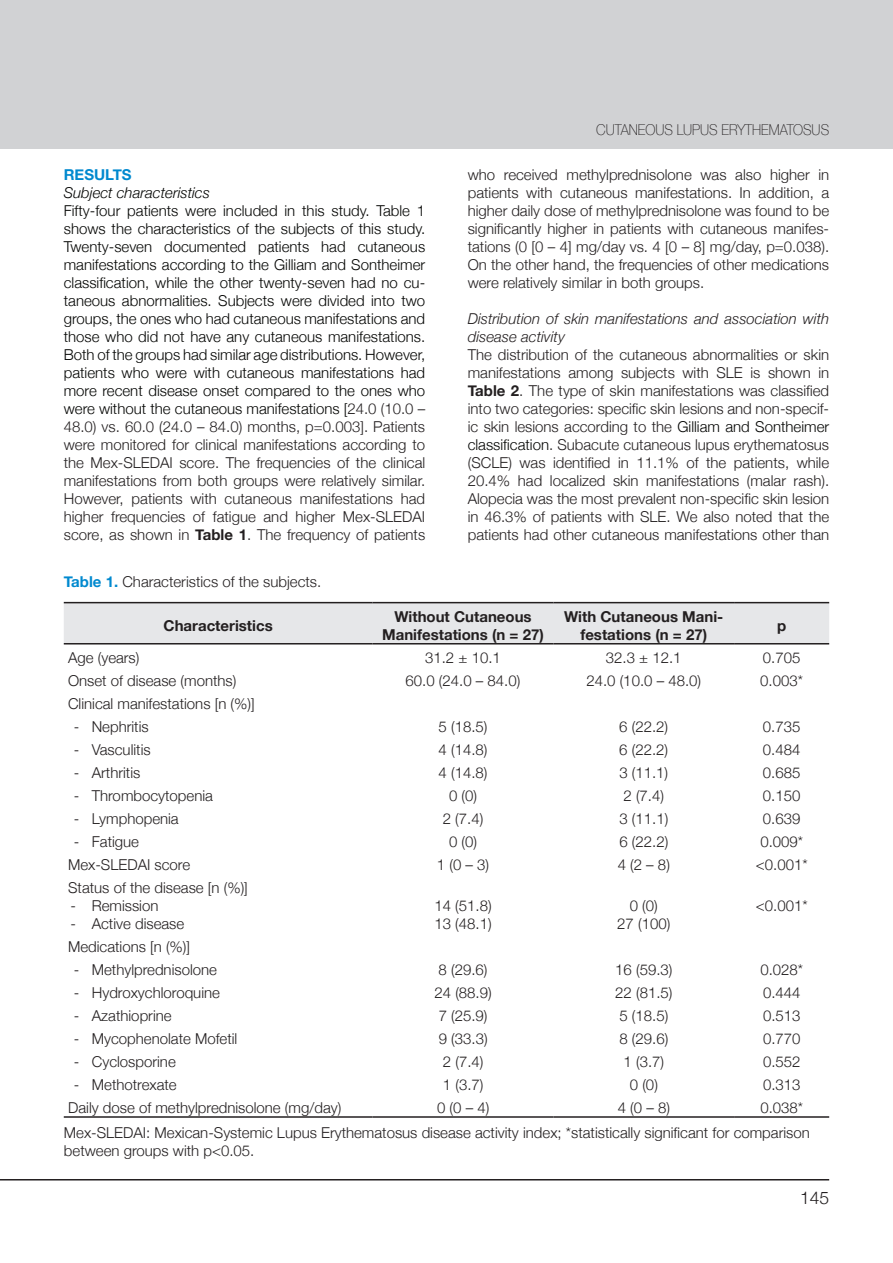
<style>
.page{position:relative;width:893px;height:1263px;background:#fff}
.page>*{position:absolute;margin:0;border:0;box-sizing:border-box;transform-origin:0 0}
.t1{font:300 17.4px "Helvetica Neue";color:#231f20}
.t2{font:300 15px/18px "Helvetica Neue";color:#231f20;text-align:justify}
.t3{font:300 15px/18px "Helvetica Neue";color:#040503;text-align:justify}
.t4{font:700 15px/18px "Helvetica Neue";color:#231f20;text-align:center}
.t5{font:italic 300 15px/18px "Helvetica Neue";color:#231f20}
.t6{font:100 15px "Helvetica Neue";color:#231f20;scale:.9 1}
.t7{font:italic 300 15px "Helvetica Neue";color:#040503}
.t8{font:700 15px "Helvetica Neue";color:#0089cf}
.s1{color:#231f20}
.s2{font-weight:700;color:#231f20}
.s3{font-weight:700}
.s4{color:#040503}
.s5{font-weight:700;color:#0089cf}
</style>
<div class="page">
<hr style="left:0;top:1179px;width:829px;height:1px;background:#231f20">
<div style="left:0;top:0;width:893px;height:149px;background:#d1d2d4"></div>
<div style="left:64px;top:603px;width:765px;height:40px;background:#e6e7e9"></div>
<hr style="left:64px;top:602px;width:309px;height:1px;background:#231f20">
<hr style="left:373px;top:602px;width:180px;height:1px;background:#231f20">
<hr style="left:553px;top:602px;width:181px;height:1px;background:#231f20">
<hr style="left:734px;top:602px;width:95px;height:1px;background:#231f20">
<hr style="left:64px;top:643px;width:309px;height:1px;background:#231f20">
<hr style="left:373px;top:643px;width:180px;height:1px;background:#231f20">
<hr style="left:553px;top:643px;width:181px;height:1px;background:#231f20">
<hr style="left:734px;top:643px;width:95px;height:1px;background:#231f20">
<hr style="left:64px;top:1116px;width:309px;height:2px;background:#231f20">
<hr style="left:373px;top:1116px;width:180px;height:2px;background:#231f20">
<hr style="left:553px;top:1116px;width:181px;height:2px;background:#231f20">
<hr style="left:734px;top:1116px;width:95px;height:2px;background:#231f20">
<p class="t8" style="left:64px;top:163px;width:69px">RESULTS</p>
<p class="t7" style="left:64px;top:181px;width:148px">Subject characteristics</p>
<p class="t3" style="left:64px;top:201px;width:363px">Fifty-four patients were included in this study. Table 1 shows the characteristics of the subjects of this study.<br>Twenty-seven documented patients had cutaneous manifestations according to the Gilliam and Sontheimer classification, while the other twenty-seven had no cu&shy;taneous abnormalities. Subjects were divided into two groups, the ones who had cutaneous manifestations and those who did not have any cutaneous manifestations.<br>Both of the groups had similar age distributions. However, patients who were with cutaneous manifestations had more recent disease onset compared to the ones who were without the cutaneous manifestations [<span class="s1">24.0 (10.0 – 48.0) vs. 60.0 (24.0 – 84.0) months, p=0.003]. Patients were monitored for clinical manifestations according to the Mex-SLEDAI score. The frequencies of the clinical manifestations from both groups were relatively similar.<br>However, patients with cutaneous manifestations had higher frequencies of fatigue and higher Mex-SLEDAI score, as shown in</span> <span class="s2">Table 1</span><span class="s1">. The frequency of patients</span></p>
<p class="t6" style="left:596px;top:119px;width:260px">CUTANEOUS LUPUS ERYTHEMATOSUS</p>
<p class="t6" style="left:799px;top:119px;width:36px">TITLE</p>
<p class="t2" style="left:468px;top:165px;width:363px">who received methylprednisolone was also higher in patients with cutaneous manifestations. In addition, a higher daily dose of methylprednisolone was found to be significantly higher in patients with cutaneous manifes&shy;tations (0 [0 – 4] mg/day vs. 4 [0 – 8] mg/day, p=0.038).<br>On the other hand, the frequencies of other medications were relatively similar in both groups.</p>
<p class="t5" style="left:468px;top:309px;width:363px">Distribution of skin manifestations and association with disease activity</p>
<p class="t2" style="left:468px;top:345px;width:363px">The distribution of the cutaneous abnormalities or skin manifestations among subjects with SLE is shown in <span class="s3">Table 2</span>. The type of skin manifestations was classified into two categories: specific skin lesions and non-specif&shy;ic skin lesions according to the <span class="s4">Gilliam and Sontheimer classification</span>. Subacute cutaneous lupus erythematosus (SCLE) was identified in 11.1% of the patients, while 20.4% had localized skin manifestations (malar rash).<br>Alopecia was the most prevalent non-specific skin lesion in 46.3% of patients with SLE. We also noted that the patients had other cutaneous manifestations other than</p>
<p class="t2" style="left:64px;top:572px;width:259px"><span class="s5">Table 1.</span> Characteristics of the subjects.</p>
<p class="t4" style="left:164px;top:616px;width:111px">Characteristics</p>
<p class="t4" style="left:382px;top:607px;width:163px">Without Cutaneous<br>Manifestations (n = 27)</p>
<p class="t4" style="left:564px;top:607px;width:161px">With Cutaneous Mani&shy;festations (n = 27)</p>
<p class="t4" style="left:777px;top:616px;width:11px">p</p>
<p class="t2" style="left:68px;top:647px;width:73px">Age (years)</p>
<p class="t2" style="left:425px;top:647px;width:77px">31.2 ± 10.1</p>
<p class="t2" style="left:606px;top:647px;width:77px">32.3 ± 12.1</p>
<p class="t2" style="left:763px;top:647px;width:39px">0.705</p>
<p class="t2" style="left:68px;top:670px;width:170px">Onset of disease (months)</p>
<p class="t2" style="left:406px;top:670px;width:116px">60.0 (24.0 – 84.0)</p>
<p class="t2" style="left:586px;top:670px;width:116px">24.0 (10.0 – 48.0)</p>
<p class="t2" style="left:760px;top:670px;width:44px">0.003*</p>
<p class="t2" style="left:68px;top:693px;width:188px">Clinical manifestations [n (%)]</p>
<p class="t2" style="left:74px;top:716px;width:76px">- Nephritis</p>
<p class="t2" style="left:439px;top:716px;width:50px">5 (18.5)</p>
<p class="t2" style="left:619px;top:716px;width:50px">6 (22.2)</p>
<p class="t2" style="left:763px;top:716px;width:39px">0.735</p>
<p class="t2" style="left:74px;top:739px;width:78px">- Vasculitis</p>
<p class="t2" style="left:439px;top:739px;width:50px">4 (14.8)</p>
<p class="t2" style="left:619px;top:739px;width:50px">6 (22.2)</p>
<p class="t2" style="left:763px;top:739px;width:39px">0.484</p>
<p class="t2" style="left:74px;top:762px;width:68px">- Arthritis</p>
<p class="t2" style="left:439px;top:762px;width:50px">4 (14.8)</p>
<p class="t2" style="left:619px;top:762px;width:50px">3 (11.1)</p>
<p class="t2" style="left:763px;top:762px;width:39px">0.685</p>
<p class="t2" style="left:74px;top:785px;width:141px">- Thrombocytopenia</p>
<p class="t2" style="left:449px;top:785px;width:30px">0 (0)</p>
<p class="t2" style="left:623px;top:785px;width:42px">2 (7.4)</p>
<p class="t2" style="left:763px;top:785px;width:39px">0.150</p>
<p class="t2" style="left:74px;top:808px;width:106px">- Lymphopenia</p>
<p class="t2" style="left:443px;top:808px;width:42px">2 (7.4)</p>
<p class="t2" style="left:619px;top:808px;width:50px">3 (11.1)</p>
<p class="t2" style="left:763px;top:808px;width:39px">0.639</p>
<p class="t2" style="left:74px;top:831px;width:67px">- Fatigue</p>
<p class="t2" style="left:449px;top:831px;width:30px">0 (0)</p>
<p class="t2" style="left:619px;top:831px;width:50px">6 (22.2)</p>
<p class="t2" style="left:760px;top:831px;width:44px">0.009*</p>
<p class="t2" style="left:68px;top:854px;width:124px">Mex-SLEDAI score</p>
<p class="t2" style="left:437px;top:854px;width:54px">1 (0 – 3)</p>
<p class="t2" style="left:618px;top:854px;width:54px">4 (2 – 8)</p>
<p class="t2" style="left:756px;top:854px;width:53px">&lt;0.001*</p>
<p class="t2" style="left:68px;top:877px;width:181px">Status of the disease [n (%)]</p>
<p class="t2" style="left:70px;top:895px;width:89px">- Remission</p>
<p class="t2" style="left:70px;top:913px;width:115px">- Active disease</p>
<p class="t2" style="left:434px;top:895px;width:59px">14 (51.8)<br>13 (48.1)</p>
<p class="t2" style="left:617px;top:895px;width:55px;text-align:center">0 (0)<br>27 (100)</p>
<p class="t2" style="left:756px;top:895px;width:53px">&lt;0.001*</p>
<p class="t2" style="left:68px;top:936px;width:124px">Medications [n (%)]</p>
<p class="t2" style="left:74px;top:959px;width:145px">- Methylprednisolone</p>
<p class="t2" style="left:439px;top:959px;width:50px">8 (29.6)</p>
<p class="t2" style="left:615px;top:959px;width:59px">16 (59.3)</p>
<p class="t2" style="left:760px;top:959px;width:44px">0.028*</p>
<p class="t2" style="left:74px;top:982px;width:148px">- Hydroxychloroquine</p>
<p class="t2" style="left:434px;top:982px;width:59px">24 (88.9)</p>
<p class="t2" style="left:615px;top:982px;width:59px">22 (81.5)</p>
<p class="t2" style="left:763px;top:982px;width:39px">0.444</p>
<p class="t2" style="left:74px;top:1005px;width:99px">- Azathioprine</p>
<p class="t2" style="left:439px;top:1005px;width:50px">7 (25.9)</p>
<p class="t2" style="left:619px;top:1005px;width:50px">5 (18.5)</p>
<p class="t2" style="left:763px;top:1005px;width:39px">0.513</p>
<p class="t2" style="left:74px;top:1028px;width:165px">- Mycophenolate Mofetil</p>
<p class="t2" style="left:439px;top:1028px;width:50px">9 (33.3)</p>
<p class="t2" style="left:619px;top:1028px;width:50px">8 (29.6)</p>
<p class="t2" style="left:763px;top:1028px;width:39px">0.770</p>
<p class="t2" style="left:74px;top:1051px;width:103px">- Cyclosporine</p>
<p class="t2" style="left:443px;top:1051px;width:42px">2 (7.4)</p>
<p class="t2" style="left:624px;top:1051px;width:42px">1 (3.7)</p>
<p class="t2" style="left:763px;top:1051px;width:39px">0.552</p>
<p class="t2" style="left:74px;top:1074px;width:104px">- Methotrexate</p>
<p class="t2" style="left:443px;top:1074px;width:42px">1 (3.7)</p>
<p class="t2" style="left:630px;top:1074px;width:30px">0 (0)</p>
<p class="t2" style="left:763px;top:1074px;width:39px">0.313</p>
<p class="t2" style="left:68px;top:1097px;width:275px">Daily dose of methylprednisolone (mg/day)</p>
<p class="t2" style="left:437px;top:1097px;width:54px">0 (0 – 4)</p>
<p class="t2" style="left:618px;top:1097px;width:54px">4 (0 – 8)</p>
<p class="t2" style="left:64px;top:1093px;width:747px;line-height:25.5px;text-indent:696px">0.038*<br>Mex-SLEDAI: Mexican-Systemic Lupus Erythematosus disease activity index; *statistically significant for comparison</p>
<p class="t2" style="left:64px;top:1141px;width:192px">between groups with p&lt;0.05.</p>
<p class="t1" style="left:800px;top:1184px;width:31px">145</p>
</div>
